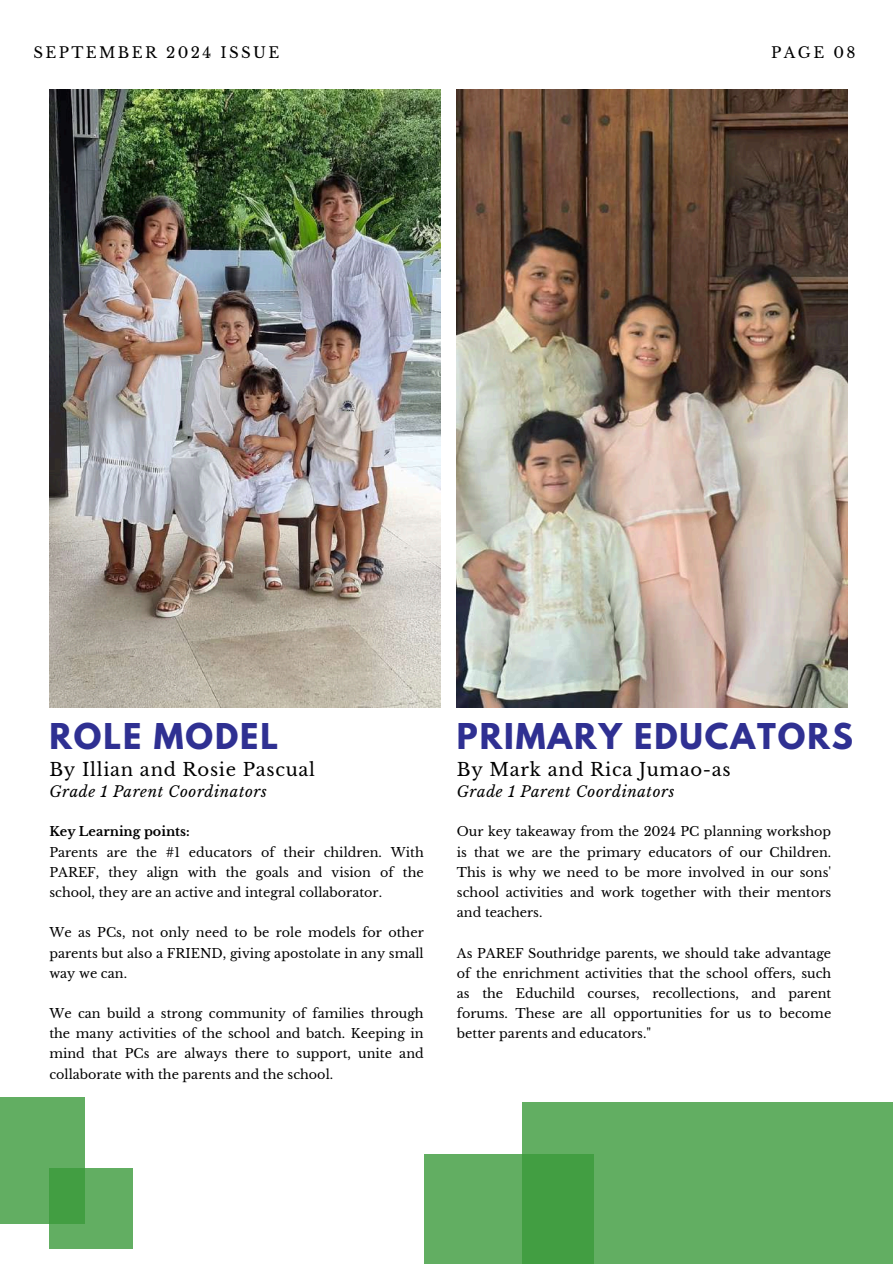
<style>
.page{position:relative;width:894px;height:1264px;background:#fff}
.page>*{position:absolute;margin:0;border:0;box-sizing:border-box;transform-origin:0 0}
.t1{font:700 31.5px "League Spartan";letter-spacing:.06em;color:#2f3092}
.t2{font:18px "Libre Baskerville";letter-spacing:.04em;color:#000}
.t3{font:italic 15px "Libre Baskerville";letter-spacing:.04em;color:#000}
.t4{font:15px "Libre Baskerville";letter-spacing:.16em;color:#000}
.t5{font:12.75px/20.2px "Libre Baskerville";color:#000;text-align:justify}
.t6{font:700 12.75px "Libre Baskerville";color:#000}
</style>
<div class="page">
<img style="left:49px;top:89px;width:391px;height:618px">
<div style="left:522px;top:1102px;width:371px;height:161px;background:#62ae62"></div>
<img style="left:457px;top:89px;width:390px;height:618px">
<svg style="left:424px;top:1154px;width:169px;height:109px;fill:#62ae62"></svg>
<div style="left:0;top:1097px;width:85px;height:126px;background:#62ae62"></div>
<svg style="left:49px;top:1168px;width:84px;height:80px;fill:#62ae62"></svg>
<p class="t4" style="left:33px;top:43px;width:247px">SEPTEMBER 2024 ISSUE</p>
<p class="t4" style="left:771px;top:43px;width:86px">PAGE 08</p>
<h1 class="t1" style="left:49px;top:720px;width:230px">ROLE MODEL</h1>
<h2 class="t2" style="left:49px;top:758px;width:267px">By Illian and Rosie Pascual</h2>
<p class="t3" style="left:49px;top:782px;width:219px">Grade 1 Parent Coordinators</p>
<p class="t6" style="left:49px;top:824px;width:142px">Key Learning points:</p>
<p class="t5" style="left:49px;top:842px;width:376px">Parents are the #1 educators of their children. With PAREF, they align with the goals and vision of the school, they are an active and integral collaborator.</p>
<p class="t5" style="left:49px;top:922px;width:376px">We as PCs, not only need to be role models for other parents but also a FRIEND, giving apostolate in any small way we can.</p>
<p class="t5" style="left:49px;top:1003px;width:376px">We can build a strong community of families through the many activities of the school and batch. Keeping in mind that PCs are always there to support, unite and collaborate with the parents and the school.</p>
<h1 class="t1" style="left:457px;top:720px;width:397px">PRIMARY EDUCATORS</h1>
<h2 class="t2" style="left:457px;top:758px;width:275px">By Mark and Rica Jumao-as</h2>
<p class="t3" style="left:457px;top:782px;width:219px">Grade 1 Parent Coordinators</p>
<p class="t5" style="left:457px;top:821px;width:376px">Our key takeaway from the 2024 PC planning workshop is that we are the primary educators of our Children.<br>This is why we need to be more involved in our sons' school activities and work together with their mentors and teachers.</p>
<p class="t5" style="left:457px;top:942px;width:376px">As PAREF Southridge parents, we should take advantage of the enrichment activities that the school offers, such as the Educhild courses, recollections, and parent forums. These are all opportunities for us to become better parents and educators."</p>
</div>
